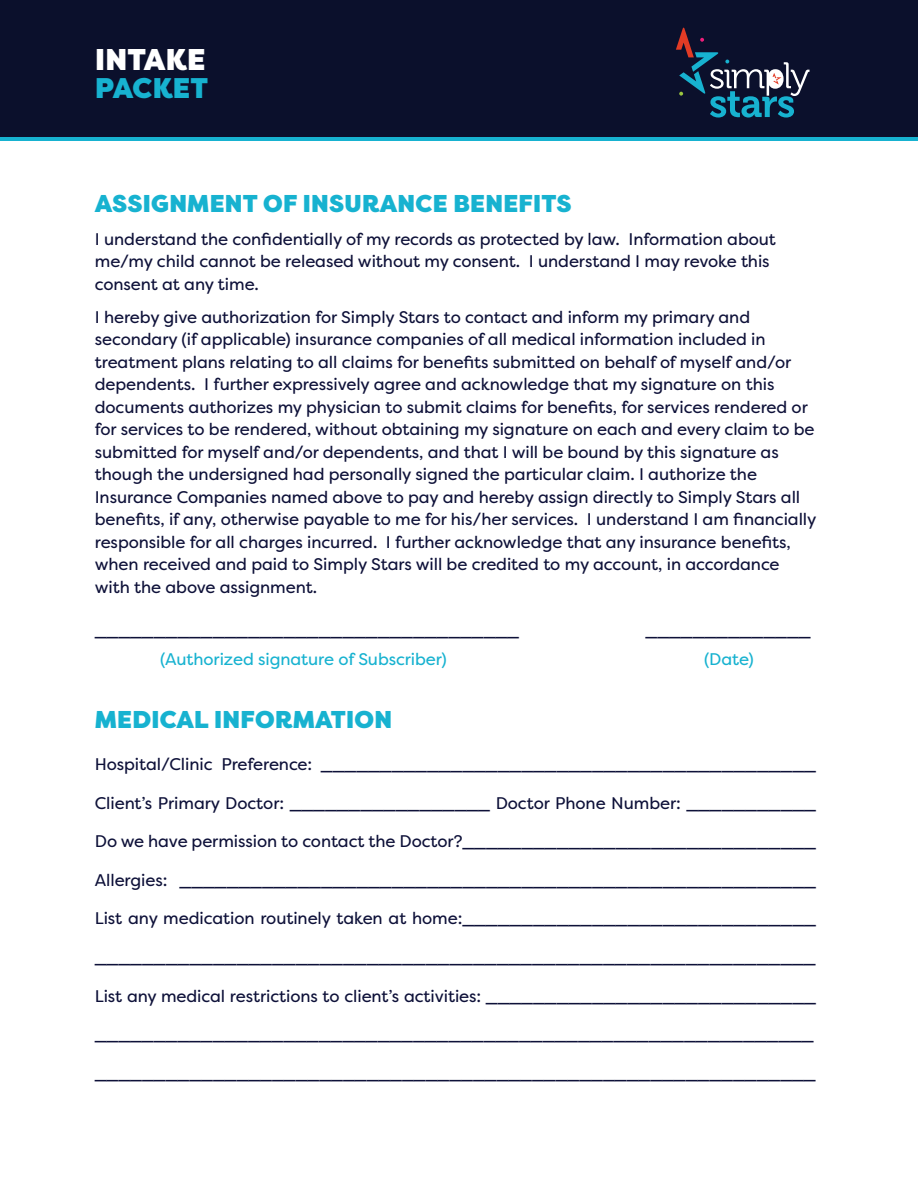
<style>
.page{position:relative;width:918px;height:1188px;background:#fff}
.page>*{position:absolute;margin:0;border:0;box-sizing:border-box;transform-origin:0 0}
.t1{font:900 30px "Filson Pro";letter-spacing:.01em;color:#fff}
.t2{font:900 28.5px "Filson Pro";letter-spacing:.01em;color:#17b2d0}
.t3{font:900 24.3px "Filson Pro";letter-spacing:.01em;color:#17b2d0}
.t4{font:16.8px/22.5px "Filson Pro";letter-spacing:-.005em;color:#0e1139}
.t5{font:16.8px "Filson Pro";letter-spacing:-.005em;color:#17b2d0}
</style>
<div class="page">
<div style="left:0;top:0;width:918px;height:139px;background:#0b102c"></div>
<hr style="left:0;top:137px;width:918px;height:4px;background:#17b2d0">
<svg style="left:676px;top:27px;width:134px;height:91px"></svg>
<h1 class="t1" style="left:95px;top:41px;width:112px">INTAKE</h1>
<h2 class="t2" style="left:95px;top:70px;width:115px">PACKET</h2>
<h3 class="t3" style="left:95px;top:188px;width:478px">ASSIGNMENT OF INSURANCE BENEFITS</h3>
<p class="t4" style="left:95px;top:227px;width:683px">I understand the confidentially of my records as protected by law. Information about me/my child cannot be released without my consent. I understand I may revoke this consent at any time.</p>
<p class="t4" style="left:95px;top:305px;width:723px">I hereby give authorization for Simply Stars to contact and inform my primary and secondary (if applicable) insurance companies of all medical information included in treatment plans relating to all claims for benefits submitted on behalf of myself and/or dependents. I further expressively agree and acknowledge that my signature on this documents authorizes my physician to submit claims for benefits, for services rendered or for services to be rendered, without obtaining my signature on each and every claim to be submitted for myself and/or dependents, and that I will be bound by this signature as though the undersigned had personally signed the particular claim. I authorize the Insurance Companies named above to pay and hereby assign directly to Simply Stars all benefits, if any, otherwise payable to me for his/her services. I understand I am financially responsible for all charges incurred. I further acknowledge that any insurance benefits, when received and paid to Simply Stars will be credited to my account, in accordance with the above assignment.</p>
<p class="t4" style="left:95px;top:619px;width:426px">____________________________________</p>
<p class="t4" style="left:646px;top:619px;width:167px">______________</p>
<p class="t5" style="left:160px;top:648px;width:288px">(Authorized signature of Subscriber)</p>
<p class="t5" style="left:704px;top:648px;width:51px">(Date)</p>
<h3 class="t3" style="left:95px;top:704px;width:299px">MEDICAL INFORMATION</h3>
<p class="t4" style="left:95px;top:753px;width:723px">Hospital/Clinic Preference: __________________________________________</p>
<p class="t4" style="left:95px;top:791px;width:723px">Client’s Primary Doctor: _________________ Doctor Phone Number: ___________</p>
<p class="t4" style="left:95px;top:830px;width:723px">Do we have permission to contact the Doctor?______________________________</p>
<p class="t4" style="left:95px;top:869px;width:723px">Allergies: ______________________________________________________</p>
<p class="t4" style="left:95px;top:907px;width:723px">List any medication routinely taken at home:______________________________</p>
<p class="t4" style="left:95px;top:946px;width:723px">_____________________________________________________________</p>
<p class="t4" style="left:95px;top:984px;width:723px">List any medical restrictions to client’s activities: ____________________________</p>
<p class="t4" style="left:95px;top:1023px;width:721px">_____________________________________________________________</p>
<p class="t4" style="left:95px;top:1062px;width:723px">_____________________________________________________________</p>
</div>
